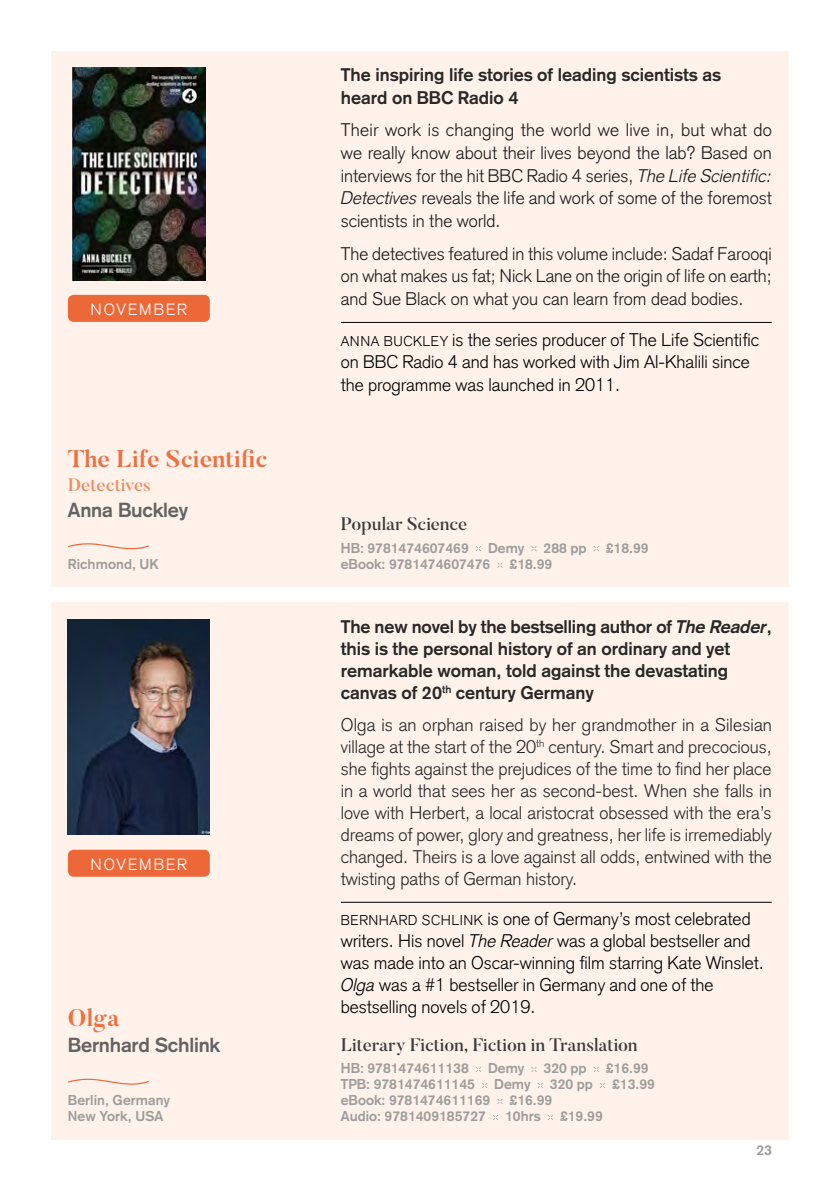
<style>
.page{position:relative;width:840px;height:1191px;background:#fff}
.page>*{position:absolute;margin:0;border:0;box-sizing:border-box;transform-origin:0 0}
.t1{font:700 24px "Butler";letter-spacing:.005em;color:#ee7142}
.t2{font:700 20px "Basic Commercial LT Std";letter-spacing:-.01em;color:#646363}
.t3{font:300 18px/22px "Basic Commercial LT Std";color:#282827;text-align:justify}
.t4{font:300 18px/22.6px "Basic Commercial LT Std";color:#1b1b1a;text-align:justify}
.t5{font:300 18px/22px "Basic Commercial LT Std";color:#000}
.t6{font:700 18px/22px "Basic Commercial LT Std";color:#282827}
.t7{font:500 18px "Butler";color:#3c3c3b}
.t8{font:500 18px "Butler";letter-spacing:.005em;color:#f18a5d}
.t9{font:300 16px "Basic Commercial LT Std";letter-spacing:.115em;color:#fff}
.t10{font:700 14px/16.4px "Basic Commercial LT Std";color:#9d9d9c}
.s1{font-style:italic}
.s2{font-size:14px}
</style>
<div class="page">
<div style="left:51px;top:51px;width:737px;height:536px;background:#fef2eb"></div>
<svg style="left:68px;top:543px;width:81px;height:6px"></svg>
<hr style="left:340px;top:322px;width:431px;height:1px;background:#000">
<svg style="left:476px;top:546px;width:5px;height:5px"></svg>
<svg style="left:531px;top:546px;width:5px;height:5px"></svg>
<svg style="left:593px;top:546px;width:5px;height:5px"></svg>
<svg style="left:497px;top:562px;width:5px;height:6px"></svg>
<img style="left:72px;top:68px;width:133px;height:213px">
<div style="left:68px;top:295px;width:142px;height:27px;background:#ec6839;border-radius:6px"></div>
<div style="left:51px;top:602px;width:737px;height:538px;background:#fef2eb"></div>
<svg style="left:68px;top:1078px;width:81px;height:6px"></svg>
<hr style="left:340px;top:902px;width:431px;height:1px;background:#000">
<svg style="left:476px;top:1067px;width:5px;height:5px"></svg>
<svg style="left:531px;top:1067px;width:5px;height:5px"></svg>
<svg style="left:593px;top:1067px;width:5px;height:5px"></svg>
<svg style="left:482px;top:1083px;width:5px;height:5px"></svg>
<svg style="left:537px;top:1083px;width:5px;height:5px"></svg>
<svg style="left:497px;top:1099px;width:5px;height:5px"></svg>
<svg style="left:493px;top:1115px;width:5px;height:5px"></svg>
<img style="left:68px;top:619px;width:142px;height:215px">
<div style="left:68px;top:849px;width:142px;height:27px;background:#ec6839;border-radius:6px"></div>
<p class="t9" style="left:90px;top:300px;width:98px">NOVEMBER</p>
<h1 class="t1" style="left:68px;top:443px;width:201px">The Life Scientific</h1>
<p class="t8" style="left:68px;top:473px;width:85px">Detectives</p>
<p class="t2" style="left:68px;top:498px;width:122px">Anna Buckley</p>
<p class="t10" style="left:68px;top:556px;width:92px">Richmond, UK</p>
<p class="t9" style="left:90px;top:855px;width:98px">NOVEMBER</p>
<h1 class="t1" style="left:68px;top:1002px;width:53px">Olga</h1>
<p class="t2" style="left:68px;top:1033px;width:154px">Bernhard Schlink</p>
<p class="t10" style="left:68px;top:1091px;width:104px">Berlin, Germany<br>New York, USA</p>
<p class="t6" style="left:340px;top:63px;width:381px;line-height:22.6px">The inspiring life stories of leading scientists as heard on BBC Radio 4</p>
<p class="t4" style="left:340px;top:119px;width:432px">Their work is changing the world we live in, but what do we really know about their lives beyond the lab? Based on interviews for the hit BBC Radio 4 series, <span class="s1">The Life Scientific:<br>Detectives</span> reveals the life and work of some of the foremost scientists in the world.</p>
<p class="t4" style="left:340px;top:242px;width:432px">The detectives featured in this volume include: Sadaf Farooqi on what makes us fat; Nick Lane on the origin of life on earth; and Sue Black on what you can learn from dead bodies.</p>
<p class="t5" style="left:340px;top:328px;width:419px;line-height:22.6px"><span class="s2">ANNA BUCKLEY</span> is the series producer of The Life Scientific on BBC Radio 4 and has worked with Jim Al-Khalili since the programme was launched in 2011.</p>
<p class="t7" style="left:340px;top:512px;width:128px">Popular Science</p>
<p class="t10" style="left:340px;top:539px;width:129px">HB: 9781474607469</p>
<p class="t10" style="left:487px;top:539px;width:38px">Demy</p>
<p class="t10" style="left:543px;top:539px;width:44px">288 pp</p>
<p class="t10" style="left:605px;top:539px;width:44px">£18.99</p>
<p class="t10" style="left:340px;top:556px;width:151px">eBook: 9781474607476</p>
<p class="t10" style="left:509px;top:556px;width:44px">£18.99</p>
<p class="t6" style="left:340px;top:616px;width:432px">The new novel by the bestselling author of <span class="s1">The Reader</span>, this is the personal history of an ordinary and yet remarkable woman, told against the devastating canvas of 20<sup>th</sup> century Germany</p>
<p class="t3" style="left:340px;top:714px;width:432px">Olga is an orphan raised by her grandmother in a Silesian village at the start of the 20<sup>th</sup> century. Smart and precocious, she fights against the prejudices of the time to find her place in a world that sees her as second-best. When she falls in love with Herbert, a local aristocrat obsessed with the era’s dreams of power, glory and greatness, her life is irremediably changed. Theirs is a love against all odds, entwined with the twisting paths of German history.</p>
<p class="t5" style="left:340px;top:908px;width:424px"><span class="s2">BERNHARD SCHLINK</span> is one of Germany’s most celebrated writers. His novel <span class="s1">The Reader</span> was a global bestseller and was made into an Oscar-winning film starring Kate Winslet.<br><span class="s1">Olga</span> was a #1 bestseller in Germany and one of the bestselling novels of 2019.</p>
<p class="t7" style="left:340px;top:1033px;width:298px">Literary Fiction, Fiction in Translation</p>
<p class="t10" style="left:340px;top:1060px;width:129px">HB: 9781474611138</p>
<p class="t10" style="left:487px;top:1060px;width:38px">Demy</p>
<p class="t10" style="left:543px;top:1060px;width:44px">320 pp</p>
<p class="t10" style="left:605px;top:1060px;width:44px">£16.99</p>
<p class="t10" style="left:340px;top:1076px;width:136px">TPB: 9781474611145</p>
<p class="t10" style="left:494px;top:1076px;width:38px">Demy</p>
<p class="t10" style="left:549px;top:1076px;width:44px">320 pp</p>
<p class="t10" style="left:611px;top:1076px;width:44px">£13.99</p>
<p class="t10" style="left:340px;top:1092px;width:151px">eBook: 9781474611169</p>
<p class="t10" style="left:509px;top:1092px;width:44px">£16.99</p>
<p class="t10" style="left:340px;top:1108px;width:146px">Audio: 9781409185727</p>
<p class="t10" style="left:505px;top:1108px;width:37px">10hrs</p>
<p class="t10" style="left:559px;top:1108px;width:44px">£19.99</p>
<p class="t10" style="left:756px;top:1141px;width:17px">23</p>
</div>
